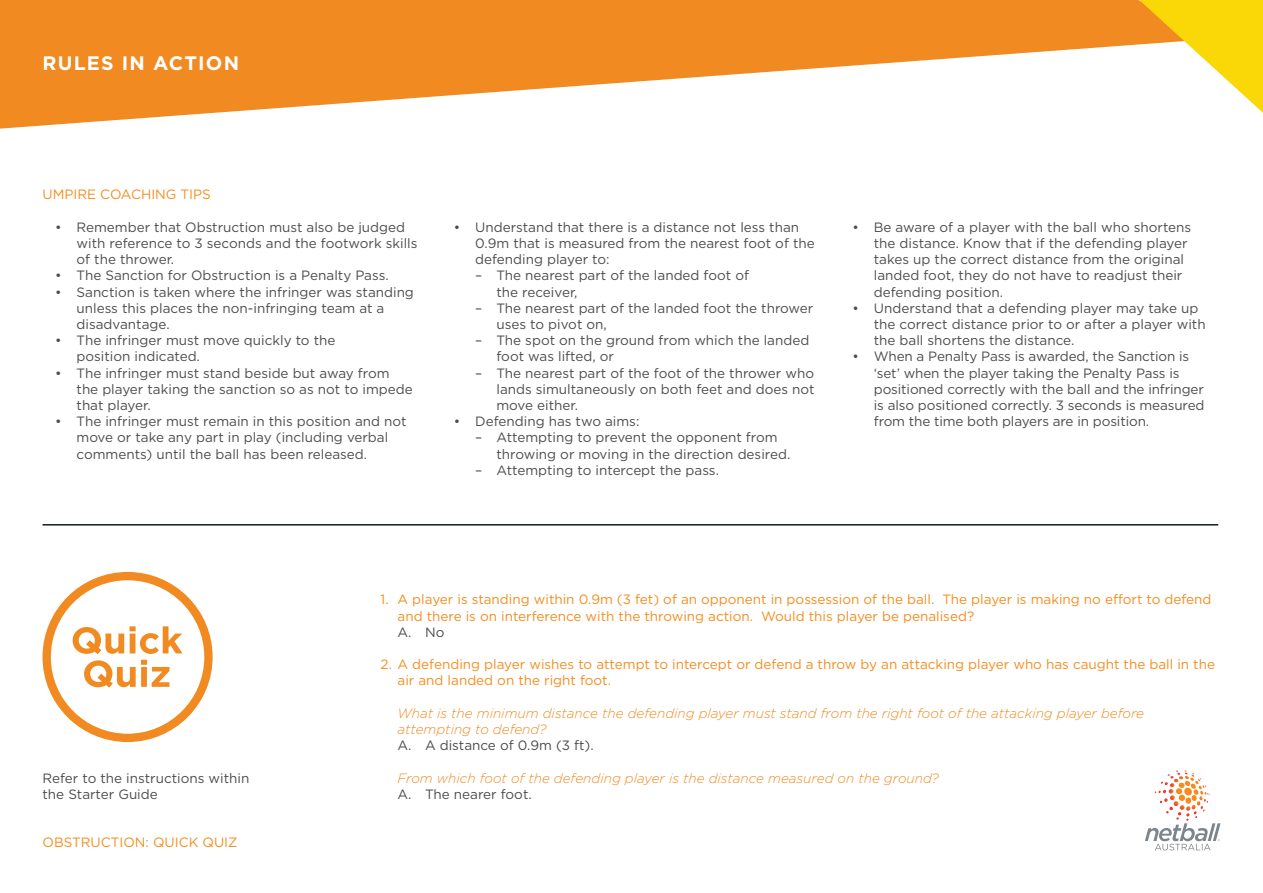
<style>
.page{position:relative;width:1263px;height:893px;background:#fff}
.page>*{position:absolute;margin:0;border:0;box-sizing:border-box;transform-origin:0 0}
.t1{font:700 19.5px "Gotham";letter-spacing:.06em;color:#fff}
.Body{font:13.5px/16.2px "Gotham";color:#4b4c4d}
.t2{font:13.5px/16.2px "Gotham";color:#f48d1f}
.Body-2{font:italic 300 13.5px/16.2px "Gotham";color:#f08a21}
</style>
<div class="page">
<svg style="left:0;top:0;width:995px;height:129px;fill:#f08a21"></svg>
<svg style="left:995px;top:0;width:268px;height:113px"></svg>
<svg style="left:1161px;top:770px;width:40px;height:18px"></svg>
<svg style="left:1145px;top:823px;width:75px;height:27px"></svg>
<hr style="left:43px;top:524px;width:1175px;height:2px;background:#141c1b">
<div style="left:43px;top:572px;width:170px;height:170px;border:8px solid #f08a21;border-radius:50%"></div>
<svg style="left:84px;top:660px;width:85px;height:28px"></svg>
<svg style="left:73px;top:626px;width:110px;height:28px"></svg>
<h1 class="t1" style="left:43px;top:50px;width:198px">RULES IN ACTION</h1>
<h3 class="t2" style="left:43px;top:186px;width:170px">UMPIRE COACHING TIPS</h3>
<p class="Body" style="left:77px;top:219px;width:342px;text-indent:-21px">• Remember that Obstruction must also be judged with reference to 3 seconds and the footwork skills of the thrower.</p>
<p class="Body" style="left:55px;top:267px;width:335px">• The Sanction for Obstruction is a Penalty Pass.</p>
<p class="Body" style="left:77px;top:283px;width:339px;text-indent:-21px">• Sanction is taken where the infringer was standing unless this places the non-infringing team at a disadvantage.</p>
<p class="Body" style="left:77px;top:332px;width:260px;text-indent:-21px">• The infringer must move quickly to the position indicated.</p>
<p class="Body" style="left:77px;top:364px;width:338px;text-indent:-21px">• The infringer must stand beside but away from the player taking the sanction so as not to impede that player.</p>
<p class="Body" style="left:77px;top:413px;width:332px;text-indent:-21px">• The infringer must remain in this position and not move or take any part in play (including verbal comments) until the ball has been released.</p>
<p class="Body" style="left:475px;top:219px;width:341px;text-indent:-21px">• Understand that there is a distance not less than<br>0.9m that is measured from the nearest foot of the defending player to:</p>
<p class="Body" style="left:496px;top:267px;width:254px;text-indent:-21px">– The nearest part of the landed foot of the receiver,</p>
<p class="Body" style="left:496px;top:300px;width:318px;text-indent:-21px">– The nearest part of the landed foot the thrower uses to pivot on,</p>
<p class="Body" style="left:496px;top:332px;width:314px;text-indent:-21px">– The spot on the ground from which the landed foot was lifted, or</p>
<p class="Body" style="left:496px;top:364px;width:320px;text-align:justify;text-indent:-21px">– The nearest part of the foot of the thrower who lands simultaneously on both feet and does not move either.</p>
<p class="Body" style="left:454px;top:413px;width:187px">• Defending has two aims:</p>
<p class="Body" style="left:496px;top:429px;width:295px;text-indent:-21px">– Attempting to prevent the opponent from throwing or moving in the direction desired.</p>
<p class="Body" style="left:475px;top:462px;width:245px">– Attempting to intercept the pass.</p>
<p class="Body" style="left:874px;top:219px;width:319px;text-indent:-21px">• Be aware of a player with the ball who shortens the distance. Know that if the defending player takes up the correct distance from the original landed foot, they do not have to readjust their defending position.</p>
<p class="Body" style="left:874px;top:300px;width:333px;text-indent:-21px">• Understand that a defending player may take up the correct distance prior to or after a player with the ball shortens the distance.</p>
<p class="Body" style="left:874px;top:348px;width:332px;text-indent:-21px">• When a Penalty Pass is awarded, the Sanction is ‘set’ when the player taking the Penalty Pass is positioned correctly with the ball and the infringer is also positioned correctly. 3 seconds is measured from the time both players are in position.</p>
<p class="Body" style="left:43px;top:769px;width:208px">Refer to the instructions within the Starter Guide</p>
<h3 class="t2" style="left:43px;top:834px;width:197px">OBSTRUCTION: QUICK QUIZ</h3>
<p class="t2" style="left:398px;top:591px;width:815px;text-indent:-17px">1. A player is standing within 0.9m (3 fet) of an opponent in possession of the ball. The player is making no effort to defend and there is on interference with the throwing action. Would this player be penalised?</p>
<p class="Body" style="left:398px;top:624px;width:48px">A. No</p>
<p class="t2" style="left:398px;top:656px;width:819px;text-indent:-17px">2. A defending player wishes to attempt to intercept or defend a throw by an attacking player who has caught the ball in the air and landed on the right foot.</p>
<p class="Body-2" style="left:398px;top:705px;width:748px">What is the minimum distance the defending player must stand from the right foot of the attacking player before attempting to defend?</p>
<p class="Body" style="left:398px;top:737px;width:198px">A. A distance of 0.9m (3 ft).</p>
<p class="Body-2" style="left:398px;top:769px;width:543px">From which foot of the defending player is the distance measured on the ground?</p>
<p class="Body" style="left:398px;top:786px;width:136px">A. The nearer foot.</p>
</div>
